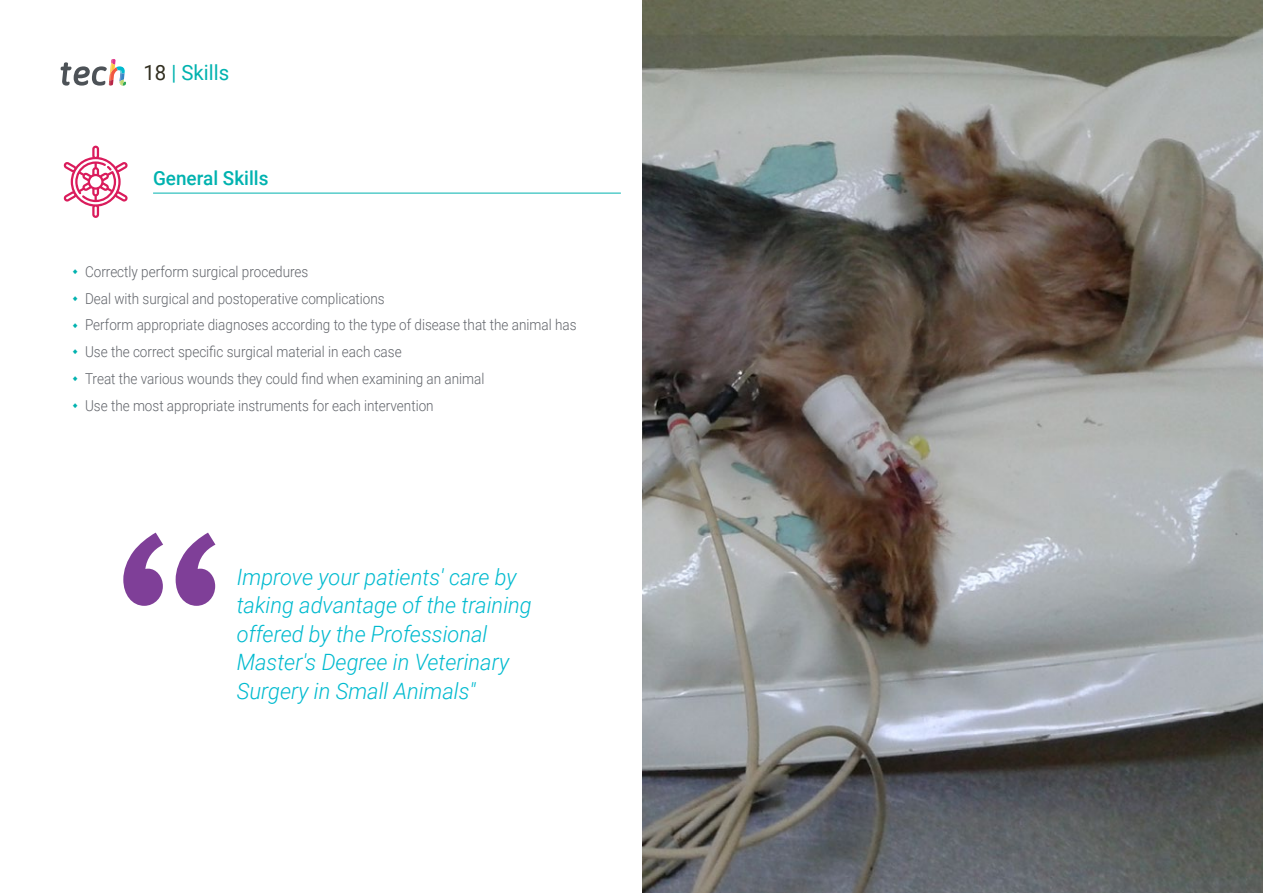
<style>
.page{position:relative;width:1263px;height:893px;background:#fff}
.page>*{position:absolute;margin:0;border:0;box-sizing:border-box;transform-origin:0 0}
.t1{font:italic 300 22.5px/28.5px "Roboto";color:#00bacf}
.t2{font:21px "Roboto";color:#00b2af}
.t3{font:500 19.5px "Roboto";color:#00b2af}
.t4{font:300 15px/26.7px "Roboto";color:#61646a;scale:.9 1}
.s1{color:#312e20}
</style>
<div class="page">
<hr style="left:153px;top:193px;width:468px;height:1px;background:#00b2af">
<svg style="left:63px;top:146px;width:65px;height:72px"></svg>
<svg style="left:61px;top:59px;width:65px;height:27px"></svg>
<img style="left:642px;top:0;width:621px;height:893px">
<svg style="left:123px;top:533px;width:92px;height:73px"></svg>
<h2 class="t2" style="left:144px;top:57px;width:87px"><span class="s1">18</span> | Skills</h2>
<h3 class="t3" style="left:153px;top:164px;width:117px">General Skills</h3>
<p class="t4" style="left:85px;top:258px;width:548px">Correctly perform surgical procedures<br>Deal with surgical and postoperative complications<br>Perform appropriate diagnoses according to the type of disease that the animal has Use the correct specific surgical material in each case<br>Treat the various wounds they could find when examining an animal<br>Use the most appropriate instruments for each intervention</p>
<h1 class="t1" style="left:237px;top:561px;width:297px">Improve your patients' care by taking advantage of the training offered by the Professional<br>Master's Degree in Veterinary<br>Surgery in Small Animals"</h1>
</div>
